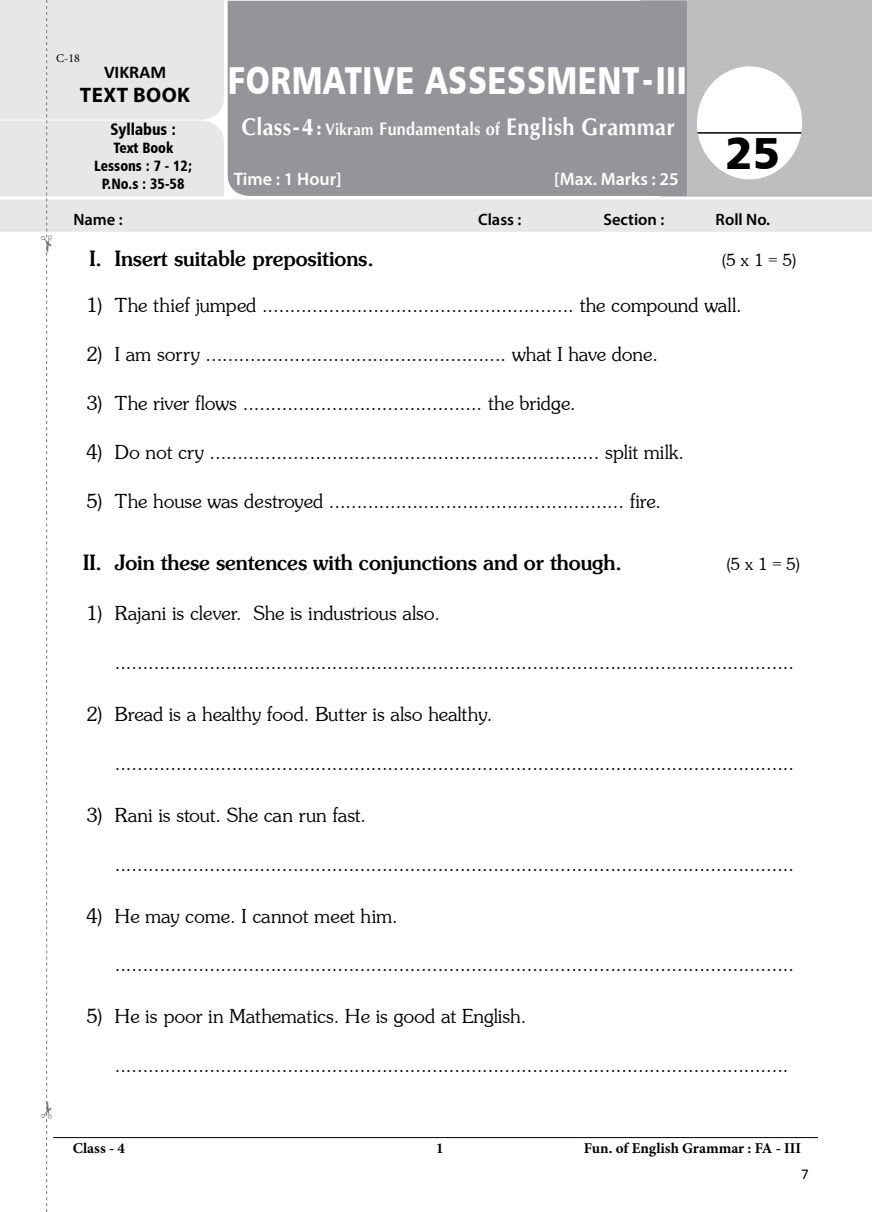
<style>
.page{position:relative;width:872px;height:1212px;background:#fff}
.page>*{position:absolute;margin:0;border:0;box-sizing:border-box;transform-origin:0 0}
.t1{font:45px "Humanist 777 BT Black B";color:#000}
.t2{font:39px "Humanist 777 BT Black B";letter-spacing:.02em;color:#fff;scale:.8 1}
.t3{font:700 24px "CG Omega";letter-spacing:.02em;color:#fff;scale:.9 1}
.t4{font:21px "Souvenir";color:#000}
.t5{font:500 21px "Souvenir Std";color:#000;scale:.96 1}
.t6{font:700 21px "Myriad Pro";letter-spacing:.02em;color:#000}
.t7{font:600 18px "Myriad Pro";color:#fff}
.t8{font:18px "Souvenir";color:#000}
.t9{font:700 18px "Calibri";color:#000}
.t10{font:600 16.5px "Myriad Pro";color:#000}
.t11{font:16.5px "Humanist 777 BT Black Condensed B";color:#000;scale:.95 1}
.t12{font:700 15px "Minion Pro";color:#000}
.t13{font:15px/18px "Humanist 777 BT Black Condensed B";color:#000;text-align:center;scale:.95 1}
.t14{font:15px "Calibri";color:#000}
.t15{font:12px "Minion Pro";color:#000}
.s1{font-size:21px}
.s2{font-size:16.5px}
.s3{font-size:18px}
</style>
<div class="page">
<div style="left:640px;top:0;width:232px;height:197px;background:#bcbec0"></div>
<div style="left:228px;top:1px;width:459px;height:195px;background:#939598"></div>
<div style="left:1px;top:200px;width:870px;height:31px;background:#e6e7e8"></div>
<div style="left:0;top:199px;width:872px;height:33px;border:2px solid #e6e7e8"></div>
<div style="left:697px;top:67px;width:104px;height:112px;background:#fff;border-radius:50%"></div>
<div style="left:697px;top:66px;width:105px;height:113px;border:2px solid #fff;border-radius:50%"></div>
<hr style="left:697px;top:132px;width:104px;height:2px;background:#000">
<hr style="left:53px;top:1137px;width:765px;height:1px;background:#000">
<svg style="left:0;top:0;width:225px;height:1212px"></svg>
<p class="t15" style="left:56px;top:50px;width:25px">C-18</p>
<p class="t9" style="left:104px;top:59px;width:64px">VIKRAM</p>
<p class="t6" style="left:80px;top:81px;width:112px">TEXT BOOK</p>
<p class="t11" style="left:110px;top:118px;width:70px">Syllabus :</p>
<p class="t13" style="left:94px;top:138px;width:105px">Text Book<br>Lessons : 7 - 12;<br>P.No.s : 35-58</p>
<h2 class="t2" style="left:228px;top:55px;width:547px">FORMATIVE ASSESSMENT - III</h2>
<p class="t3" style="left:242px;top:111px;width:483px">Class-4 <span class="s1">:</span> <span class="s2">Vikram</span> <span class="s3">Fundamentals of</span> English Grammar</p>
<p class="t7" style="left:234px;top:168px;width:109px">Time : 1 Hour]</p>
<p class="t7" style="left:554px;top:168px;width:126px">[Max. Marks : 25</p>
<h1 class="t1" style="left:724px;top:124px;width:57px">25</h1>
<p class="t10" style="left:73px;top:209px;width:51px">Name :</p>
<p class="t10" style="left:478px;top:209px;width:45px">Class :</p>
<p class="t10" style="left:603px;top:209px;width:62px">Section :</p>
<p class="t10" style="left:715px;top:209px;width:56px">Roll No.</p>
<p class="t5" style="left:89px;top:245px;width:298px">I. Insert suitable prepositions.</p>
<p class="t8" style="left:722px;top:250px;width:75px">(5 x 1 = 5)</p>
<p class="t4" style="left:86px;top:294px;width:657px">1) The thief jumped ........................................................ the compound wall.</p>
<p class="t4" style="left:86px;top:343px;width:573px">2) I am sorry ...................................................... what I have done.</p>
<p class="t4" style="left:86px;top:392px;width:491px">3) The river flows ........................................... the bridge.</p>
<p class="t4" style="left:86px;top:441px;width:599px">4) Do not cry ...................................................................... split milk.</p>
<p class="t4" style="left:86px;top:490px;width:576px">5) The house was destroyed ..................................................... fire.</p>
<p class="t5" style="left:83px;top:550px;width:562px">II. Join these sentences with conjunctions and or though.</p>
<p class="t8" style="left:726px;top:555px;width:74px">(5 x 1 = 5)</p>
<p class="t4" style="left:86px;top:602px;width:355px">1) Rajani is clever. She is industrious also.</p>
<p class="t4" style="left:115px;top:651px;width:680px">..........................................................................................................................</p>
<p class="t4" style="left:86px;top:703px;width:407px">2) Bread is a healthy food. Butter is also healthy.</p>
<p class="t4" style="left:115px;top:752px;width:680px">..........................................................................................................................</p>
<p class="t4" style="left:86px;top:803px;width:281px">3) Rani is stout. She can run fast.</p>
<p class="t4" style="left:115px;top:852px;width:680px">..........................................................................................................................</p>
<p class="t4" style="left:86px;top:904px;width:313px">4) He may come. I cannot meet him.</p>
<p class="t4" style="left:115px;top:953px;width:680px">..........................................................................................................................</p>
<p class="t4" style="left:86px;top:1005px;width:441px">5) He is poor in Mathematics. He is good at English.</p>
<p class="t4" style="left:115px;top:1054px;width:675px">.........................................................................................................................</p>
<p class="t12" style="left:73px;top:1137px;width:54px">Class - 4</p>
<p class="t12" style="left:436px;top:1137px;width:9px">1</p>
<p class="t12" style="left:584px;top:1138px;width:219px">Fun. of English Grammar : FA - III</p>
<p class="t14" style="left:801px;top:1164px;width:9px">7</p>
</div>
